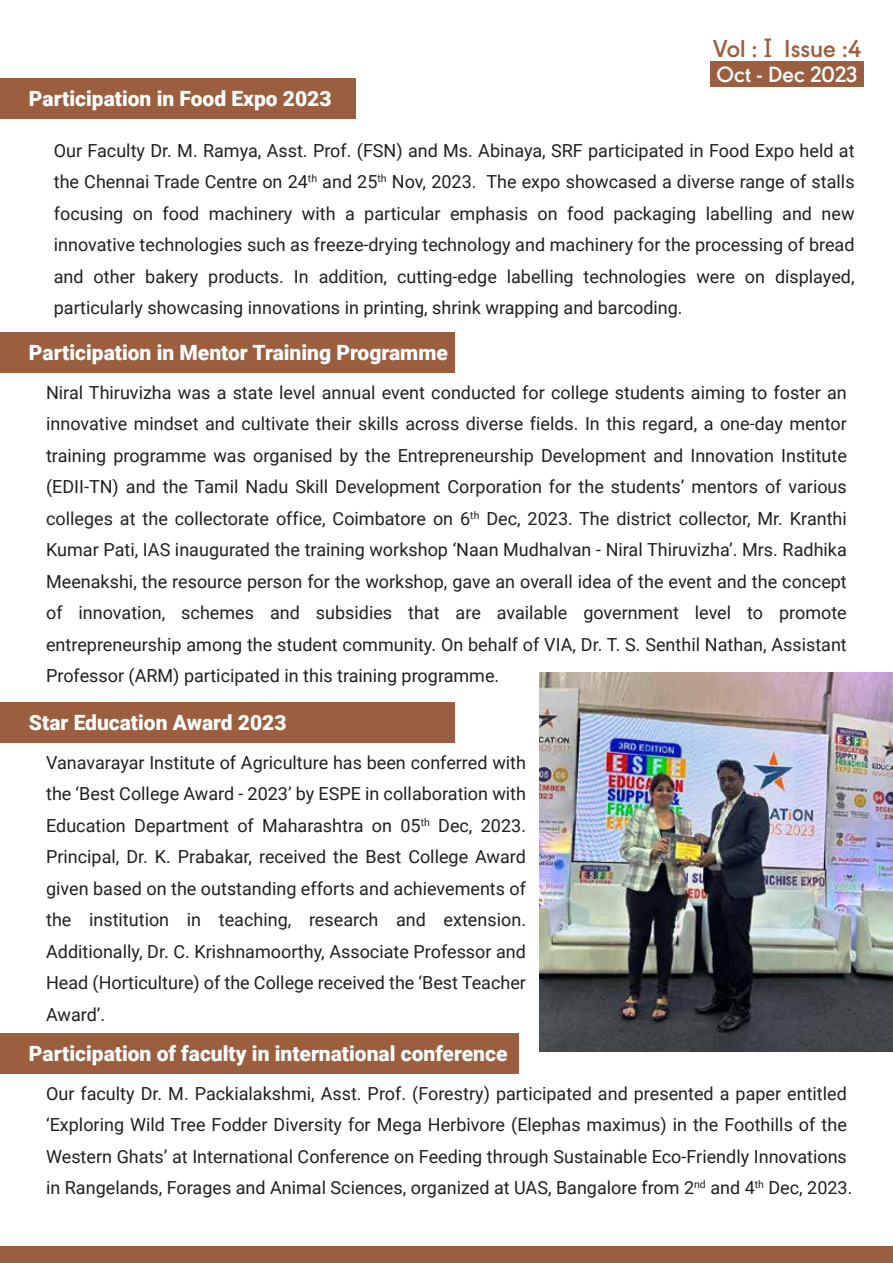
<style>
.page{position:relative;width:893px;height:1263px;background:#fff}
.page>*{position:absolute;margin:0;border:0;box-sizing:border-box;transform-origin:0 0}
.t1{font:600 25.65px "URW Geometric";color:#9b5f40}
.t2{font:600 23.1px "URW Geometric";color:#fff}
.t3{font:900 21px "Roboto";color:#fff}
.t4{font:18px/31.5px "Roboto";color:#231f20;text-align:justify}
.s1{font-family:"Roboto Slab";font-weight:400}
</style>
<div class="page">
<div style="left:0;top:78px;width:356px;height:40px;background:#9b5f40"></div>
<div style="left:0;top:332px;width:455px;height:40px;background:#9b5f40"></div>
<div style="left:710px;top:61px;width:153px;height:25px;background:#9b5f40"></div>
<div style="left:0;top:1246px;width:893px;height:17px;background:#9b5f40"></div>
<div style="left:0;top:702px;width:455px;height:40px;background:#9b5f40"></div>
<div style="left:0;top:1033px;width:519px;height:40px;background:#9b5f40"></div>
<img style="left:539px;top:672px;width:354px;height:380px">
<p class="t3" style="left:29px;top:84px;width:304px">Participation in Food Expo 2023</p>
<h1 class="t1" style="left:713px;top:29px;width:150px">Vol : <span class="s1">I</span> Issue :4</h1>
<p class="t2" style="left:717px;top:57px;width:142px">Oct - Dec 2023</p>
<p class="t4" style="left:54px;top:134px;width:802px">Our Faculty Dr. M. Ramya, Asst. Prof. (FSN) and Ms. Abinaya, SRF participated in Food Expo held at the Chennai Trade Centre on 24<sup>th</sup> and 25<sup>th</sup> Nov, 2023. The expo showcased a diverse range of stalls focusing on food machinery with a particular emphasis on food packaging labelling and new innovative technologies such as freeze-drying technology and machinery for the processing of bread and other bakery products. In addition, cutting-edge labelling technologies were on displayed, particularly showcasing innovations in printing, shrink wrapping and barcoding.</p>
<p class="t3" style="left:29px;top:338px;width:420px">Participation in Mentor Training Programme</p>
<p class="t4" style="left:46px;top:376px;width:802px">Niral Thiruvizha was a state level annual event conducted for college students aiming to foster an innovative mindset and cultivate their skills across diverse fields. In this regard, a one-day mentor training programme was organised by the Entrepreneurship Development and Innovation Institute (EDII-TN) and the Tamil Nadu Skill Development Corporation for the students’ mentors of various colleges at the collectorate office, Coimbatore on 6<sup>th</sup> Dec, 2023. The district collector, Mr. Kranthi Kumar Pati, IAS inaugurated the training workshop ‘Naan Mudhalvan - Niral Thiruvizha’. Mrs. Radhika Meenakshi, the resource person for the workshop, gave an overall idea of the event and the concept of innovation, schemes and subsidies that are available government level to promote entrepreneurship among the student community. On behalf of VIA, Dr. T. S. Senthil Nathan, Assistant Professor (ARM) participated in this training programme.</p>
<p class="t3" style="left:29px;top:708px;width:259px">Star Education Award 2023</p>
<p class="t4" style="left:46px;top:746px;width:481px">Vanavarayar Institute of Agriculture has been conferred with the ‘Best College Award - 2023’ by ESPE in collaboration with Education Department of Maharashtra on 05<sup>th</sup> Dec, 2023.<br>Principal, Dr. K. Prabakar, received the Best College Award given based on the outstanding efforts and achievements of the institution in teaching, research and extension.<br>Additionally, Dr. C. Krishnamoorthy, Associate Professor and Head (Horticulture) of the College received the ‘Best Teacher Award’.</p>
<p class="t3" style="left:29px;top:1039px;width:480px">Participation of faculty in international conference</p>
<p class="t4" style="left:46px;top:1077px;width:808px;text-align:left">Our faculty Dr. M. Packialakshmi, Asst. Prof. (Forestry) participated and presented a paper entitled ‘Exploring Wild Tree Fodder Diversity for Mega Herbivore (Elephas maximus) in the Foothills of the Western Ghats’ at International Conference on Feeding through Sustainable Eco-Friendly Innovations in Rangelands, Forages and Animal Sciences, organized at UAS, Bangalore from 2<sup>nd</sup> and 4<sup>th</sup> Dec, 2023.</p>
</div>
